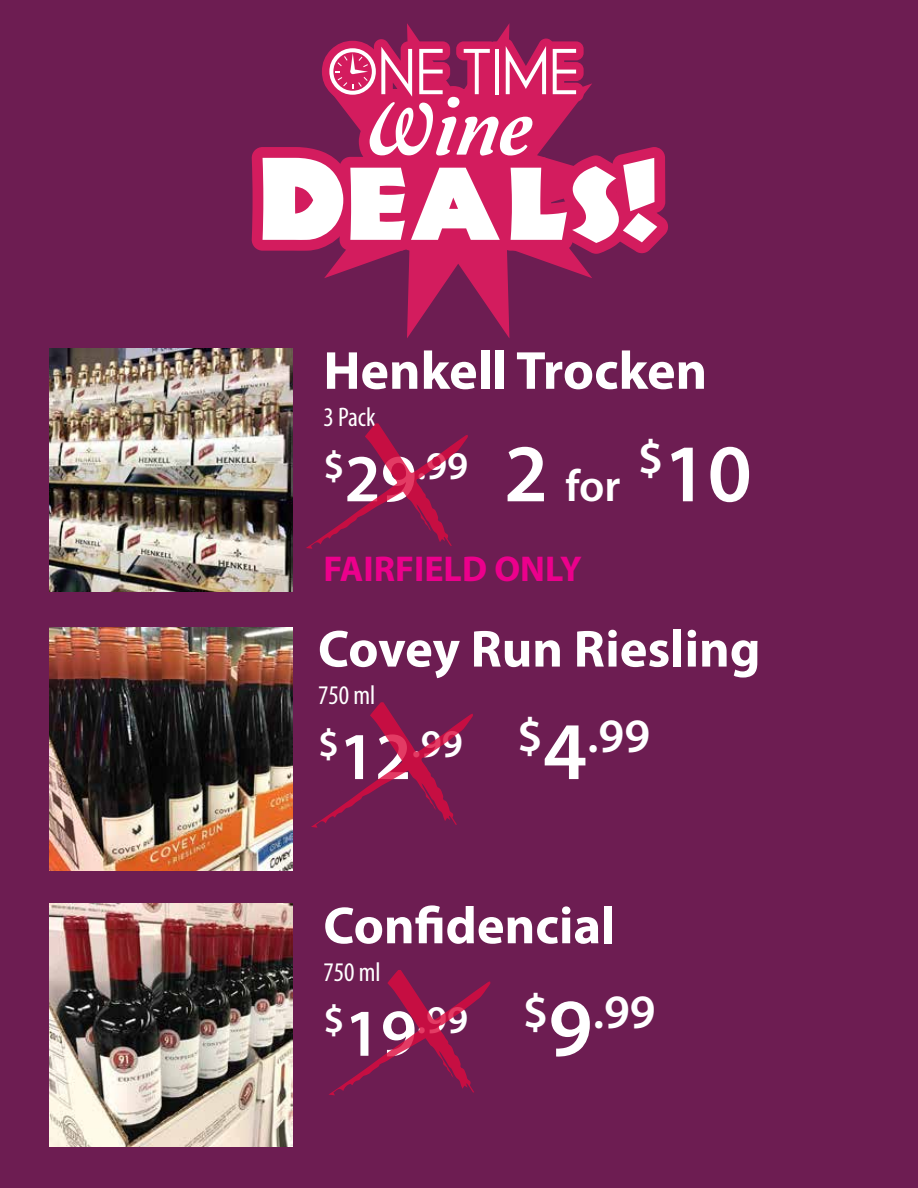
<style>
.page{position:relative;width:918px;height:1188px;background:#6d1d52}
.page>*{position:absolute;margin:0;border:0;box-sizing:border-box;transform-origin:0 0}
.t1{font:600 82.5px "Myriad Pro";color:#fff}
.t2{font:700 54px "Myriad Pro";color:#fff}
.t3{font:700 52.5px "Myriad Pro";color:#fff}
.t4{font:600 48.15px "Myriad Pro";color:#fff}
.t5{font:600 45px "Myriad Pro";color:#fff}
.t6{font:600 39.3px "Myriad Pro";color:#fff}
.t7{font:700 36px "Myriad Pro";color:#ec008c}
.t8{font:condensed 27px "Myriad Pro";color:#fff}
.s1{font-size:67.5px}
.s2{font-size:82.5px}
</style>
<div class="page">
<svg style="left:324px;top:23px;width:268px;height:315px"></svg>
<svg style="left:252px;top:39px;width:416px;height:215px"></svg>
<img style="left:49px;top:348px;width:243px;height:243px">
<svg style="left:306px;top:423px;width:162px;height:126px"></svg>
<img style="left:49px;top:627px;width:243px;height:243px">
<svg style="left:311px;top:702px;width:162px;height:126px"></svg>
<img style="left:49px;top:904px;width:243px;height:243px">
<svg style="left:328px;top:970px;width:163px;height:125px"></svg>
<p class="t2" style="left:323px;top:335px;width:385px">Henkell Trocken</p>
<p class="t8" style="left:323px;top:401px;width:54px">3 Pack</p>
<p class="t6" style="left:323px;top:441px;width:146px">$<span class="s1">29</span>.99</p>
<p class="t5" style="left:504px;top:458px;width:118px"><span class="s2">2</span> for</p>
<h1 class="t1" style="left:638px;top:421px;width:116px"><sup>$</sup>10</h1>
<p class="t7" style="left:323px;top:546px;width:260px">FAIRFIELD ONLY</p>
<p class="t3" style="left:318px;top:615px;width:444px">Covey Run Riesling</p>
<p class="t8" style="left:318px;top:679px;width:59px">750 ml</p>
<p class="t6" style="left:318px;top:718px;width:146px">$<span class="s1">12</span>.99</p>
<p class="t4" style="left:517px;top:705px;width:134px">$<span class="s2">4</span>.99</p>
<p class="t3" style="left:323px;top:891px;width:294px">Confidencial</p>
<p class="t8" style="left:323px;top:956px;width:59px">750 ml</p>
<p class="t6" style="left:323px;top:995px;width:146px">$<span class="s1">19</span>.99</p>
<p class="t4" style="left:523px;top:982px;width:134px">$<span class="s2">9</span>.99</p>
</div>
